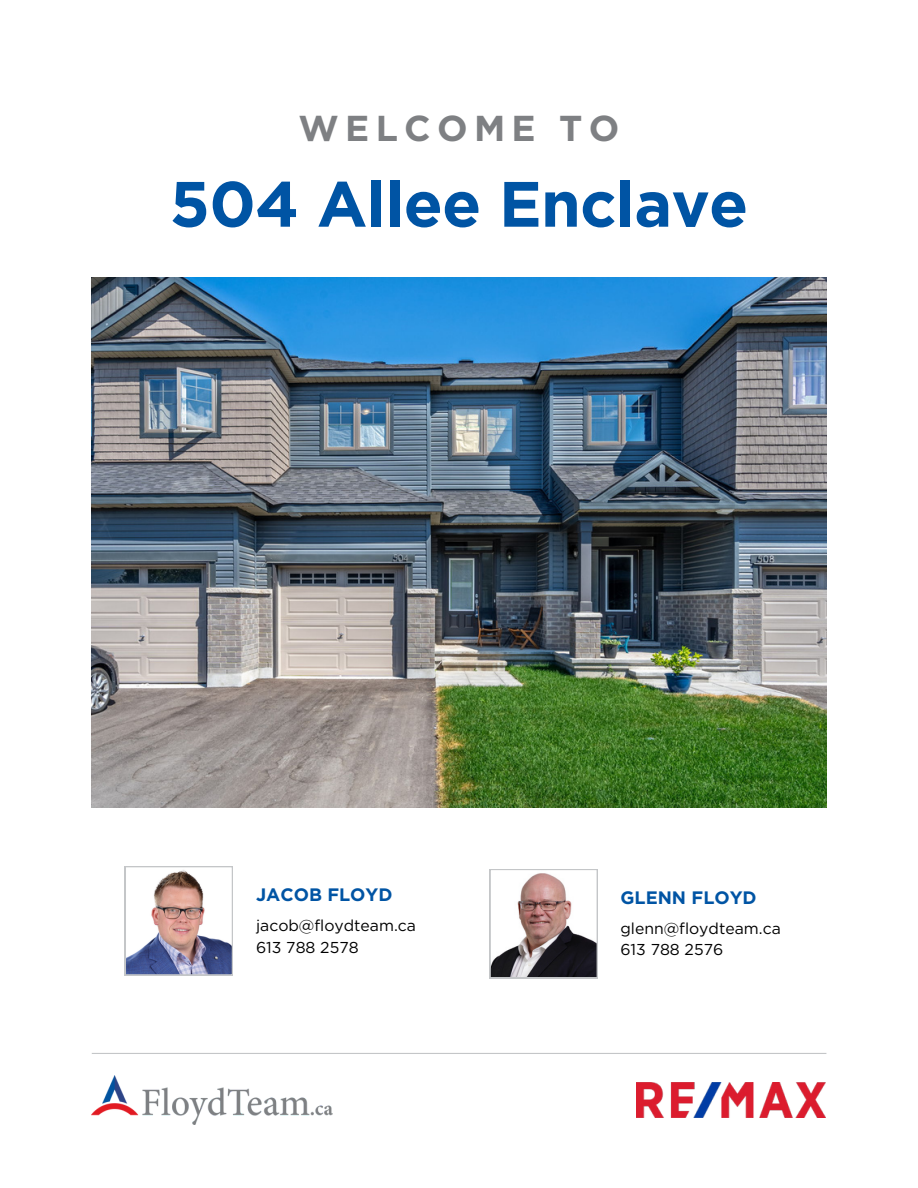
<style>
.page{position:relative;width:918px;height:1188px;background:#fff}
.page>*{position:absolute;margin:0;border:0;box-sizing:border-box;transform-origin:0 0}
.t1{font:700 63.9px "Gotham";letter-spacing:-.01em;color:#0054a4}
.t2{font:700 36px "Gotham";letter-spacing:.175em;color:#7e8083}
.t3{font:700 18px "Gotham";color:#0054a4}
.t4{font:15.75px "Gotham";color:#000}
</style>
<div class="page">
<img style="left:92px;top:278px;width:734px;height:530px">
<img style="left:125px;top:866px;width:108px;height:109px">
<svg style="left:490px;top:869px;width:108px;height:109px"></svg>
<img style="left:92px;top:1076px;width:241px;height:48px">
<img style="left:637px;top:1083px;width:189px;height:35px">
<hr style="left:92px;top:1053px;width:734px;height:1px;background:#c4c6c8">
<p class="t2" style="left:299px;top:108px;width:322px">WELCOME TO</p>
<p class="t1" style="left:170px;top:167px;width:580px">504 Allee Enclave</p>
<p class="t3" style="left:256px;top:885px;width:138px">JACOB FLOYD</p>
<p class="t3" style="left:620px;top:888px;width:138px">GLENN FLOYD</p>
<p class="t4" style="left:256px;top:919px;width:161px">jacob@floydteam.ca</p>
<p class="t4" style="left:256px;top:940px;width:104px">613 788 2578</p>
<p class="t4" style="left:620px;top:921px;width:162px">glenn@floydteam.ca</p>
<p class="t4" style="left:620px;top:943px;width:104px">613 788 2576</p>
</div>
